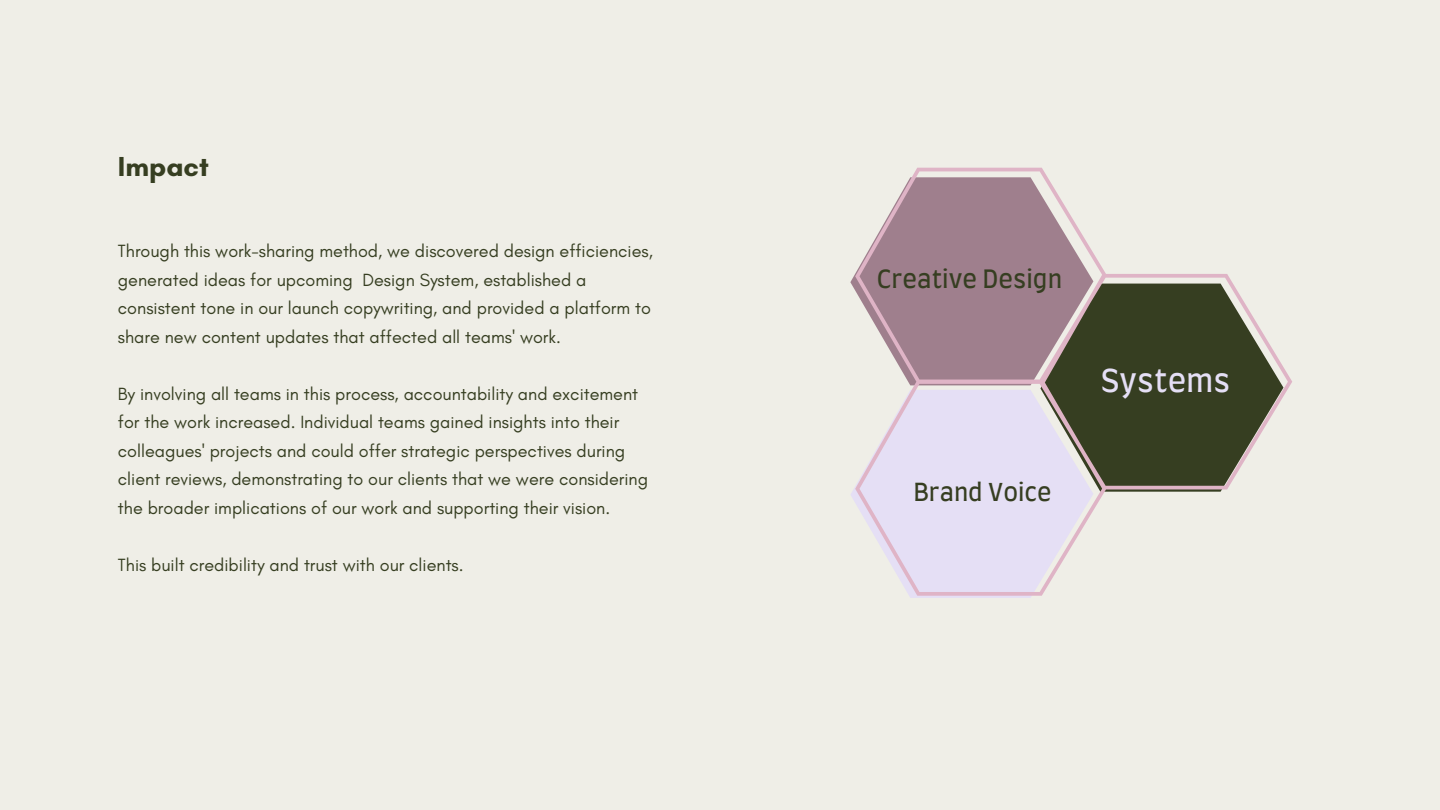
<style>
.page{position:relative;width:1440px;height:810px;background:#efeee7}
.page>*{position:absolute;margin:0;border:0;box-sizing:border-box;transform-origin:0 0}
.t1{font:30.8px "Farro";color:#e5dff5}
.t2{font:700 28px "Glacial Indifference";color:#363e21}
.t3{font:24.2px "Farro";color:#363e21}
.t4{font:23.9px "Farro";color:#363e21}
.t5{font:18px/28.5px "Glacial Indifference";color:#363e21}
</style>
<div class="page">
<svg style="left:851px;top:488px;width:180px;height:110px"></svg>
<svg style="left:855px;top:168px;width:437px;height:428px"></svg>
<h1 class="t2" style="left:118px;top:150px;width:92px">Impact</h1>
<p class="t5" style="left:118px;top:237px;width:536px">Through this work-sharing method, we discovered design efficiencies, generated ideas for upcoming Design System, established a consistent tone in our launch copywriting, and provided a platform to share new content updates that affected all teams' work.</p>
<p class="t5" style="left:118px;top:379px;width:532px">By involving all teams in this process, accountability and excitement for the work increased. Individual teams gained insights into their colleagues' projects and could offer strategic perspectives during client reviews, demonstrating to our clients that we were considering the broader implications of our work and supporting their vision.</p>
<p class="t5" style="left:118px;top:550px;width:347px">This built credibility and trust with our clients.</p>
<p class="t3" style="left:877px;top:269px;width:187px">Creative Design</p>
<h3 class="t4" style="left:913px;top:481px;width:140px">Brand Voice</h3>
<h2 class="t1" style="left:1101px;top:367px;width:131px">Systems</h2>
</div>
